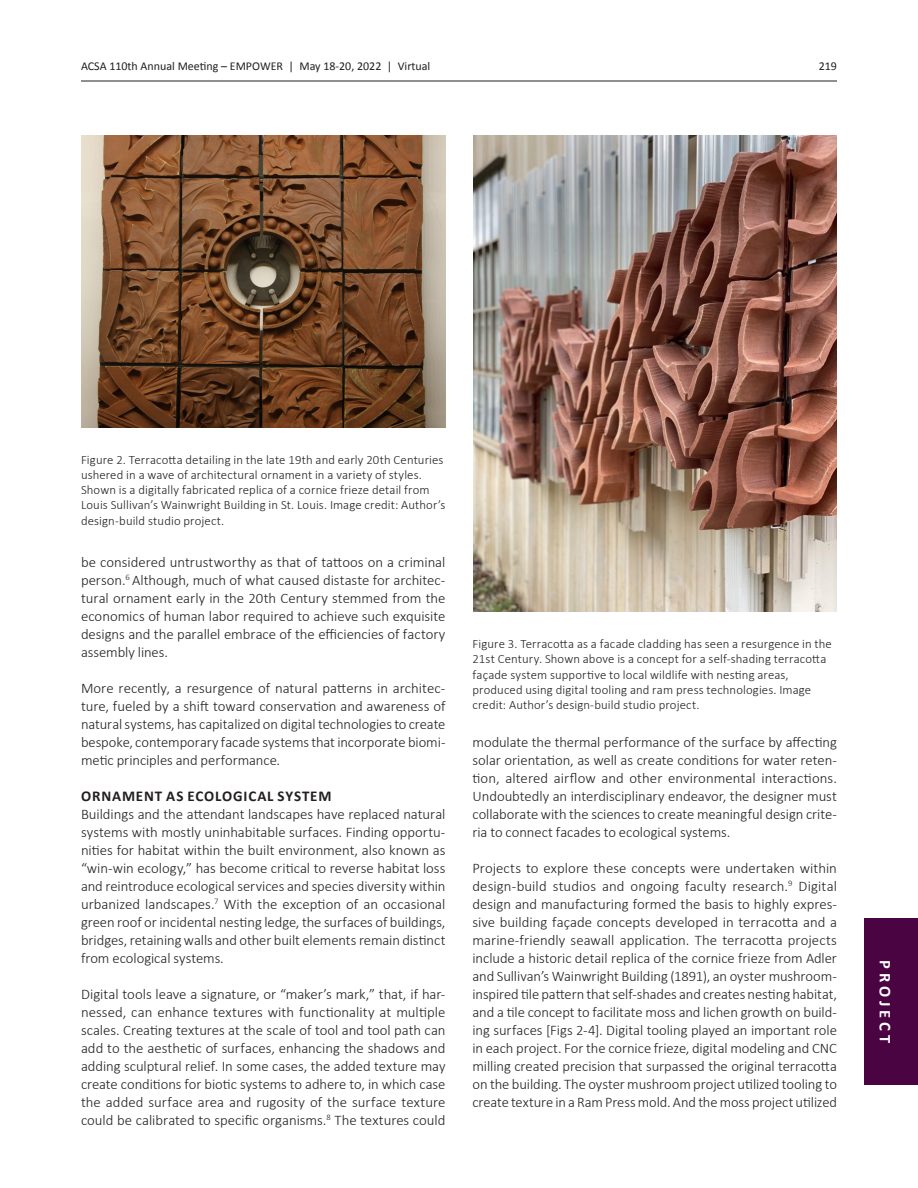
<style>
.page{position:relative;width:918px;height:1188px;background:#fff}
.page>*{position:absolute;margin:0;border:0;box-sizing:border-box;transform-origin:0 0}
.t1{font:700 16.5px "Calibri";letter-spacing:.235em;color:#fff}
._05_Section_Header{font:700 15px "Calibri";letter-spacing:.055em;color:#231f20}
._06_Main_Body_Text_-_no_break_body{font:300 14.7px/18px "Calibri";letter-spacing:-.005em;color:#231f20;text-align:justify}
._07_Caption_Text{font:300 12.75px/15.3px "Calibri";letter-spacing:.01em;color:#231f20}
.t2{font:12px "Calibri";color:#231f20}
</style>
<div class="page">
<hr style="left:81px;top:81px;width:756px;height:1px;background:#231f20">
<div style="left:864px;top:918px;width:54px;height:167px;background:#4b0442"></div>
<img style="left:81px;top:135px;width:365px;height:293px">
<img style="left:473px;top:135px;width:364px;height:477px">
<p class="t2" style="left:81px;top:57px;width:351px">ACSA 110th Annual Meeting – EMPOWER | May 18-20, 2022 | Virtual</p>
<p class="t2" style="left:819px;top:57px;width:20px">219</p>
<p class="_07_Caption_Text" style="left:81px;top:451px;width:366px">Figure 2. Terracotta detailing in the late 19th and early 20th Centuries ushered in a wave of architectural ornament in a variety of styles.<br>Shown is a digitally fabricated replica of a cornice frieze detail from Louis Sullivan’s Wainwright Building in St. Louis. Image credit: Author’s design-build studio project.</p>
<p class="_06_Main_Body_Text_-_no_break_body" style="left:81px;top:553px;width:366px">be considered untrustworthy as that of tattoos on a criminal person.<sup>6</sup> Although, much of what caused distaste for architec&shy;tural ornament early in the 20th Century stemmed from the economics of human labor required to achieve such exquisite designs and the parallel embrace of the efficiencies of factory assembly lines.</p>
<p class="_06_Main_Body_Text_-_no_break_body" style="left:81px;top:679px;width:366px">More recently, a resurgence of natural patterns in architec&shy;ture, fueled by a shift toward conservation and awareness of natural systems, has capitalized on digital technologies to create bespoke, contemporary facade systems that incorporate biomi&shy;metic principles and performance.</p>
<p class="_05_Section_Header" style="left:81px;top:785px;width:252px">ORNAMENT AS ECOLOGICAL SYSTEM</p>
<p class="_06_Main_Body_Text_-_no_break_body" style="left:81px;top:805px;width:366px">Buildings and the attendant landscapes have replaced natural systems with mostly uninhabitable surfaces. Finding opportu&shy;nities for habitat within the built environment, also known as “win-win ecology,” has become critical to reverse habitat loss and reintroduce ecological services and species diversity within urbanized landscapes.<sup>7</sup> With the exception of an occasional green roof or incidental nesting ledge, the surfaces of buildings, bridges, retaining walls and other built elements remain distinct from ecological systems.</p>
<p class="_06_Main_Body_Text_-_no_break_body" style="left:81px;top:985px;width:366px">Digital tools leave a signature, or “maker’s mark,” that, if har&shy;nessed, can enhance textures with functionality at multiple scales. Creating textures at the scale of tool and tool path can add to the aesthetic of surfaces, enhancing the shadows and adding sculptural relief. In some cases, the added texture may create conditions for biotic systems to adhere to, in which case the added surface area and rugosity of the surface texture could be calibrated to specific organisms.<sup>8</sup> The textures could</p>
<p class="_07_Caption_Text" style="left:472px;top:636px;width:361px">Figure 3. Terracotta as a facade cladding has seen a resurgence in the 21st Century. Shown above is a concept for a self-shading terracotta façade system supportive to local wildlife with nesting areas, produced using digital tooling and ram press technologies. Image credit: Author’s design-build studio project.</p>
<p class="_06_Main_Body_Text_-_no_break_body" style="left:472px;top:733px;width:366px">modulate the thermal performance of the surface by affecting solar orientation, as well as create conditions for water reten&shy;tion, altered airflow and other environmental interactions.<br>Undoubtedly an interdisciplinary endeavor, the designer must collaborate with the sciences to create meaningful design crite&shy;ria to connect facades to ecological systems.</p>
<p class="_06_Main_Body_Text_-_no_break_body" style="left:472px;top:859px;width:366px">Projects to explore these concepts were undertaken within design-build studios and ongoing faculty research.<sup>9</sup> Digital design and manufacturing formed the basis to highly expres&shy;sive building façade concepts developed in terracotta and a marine-friendly seawall application. The terracotta projects include a historic detail replica of the cornice frieze from Adler and Sullivan’s Wainwright Building (1891), an oyster mushroom&shy;inspired tile pattern that self-shades and creates nesting habitat, and a tile concept to facilitate moss and lichen growth on build&shy;ing surfaces [Figs 2-4]. Digital tooling played an important role in each project. For the cornice frieze, digital modeling and CNC milling created precision that surpassed the original terracotta on the building. The oyster mushroom project utilized tooling to create texture in a Ram Press mold. And the moss project utilized</p>
<p class="t1" style="left:897px;top:960px;width:85px;rotate:90deg">PROJECT</p>
</div>
